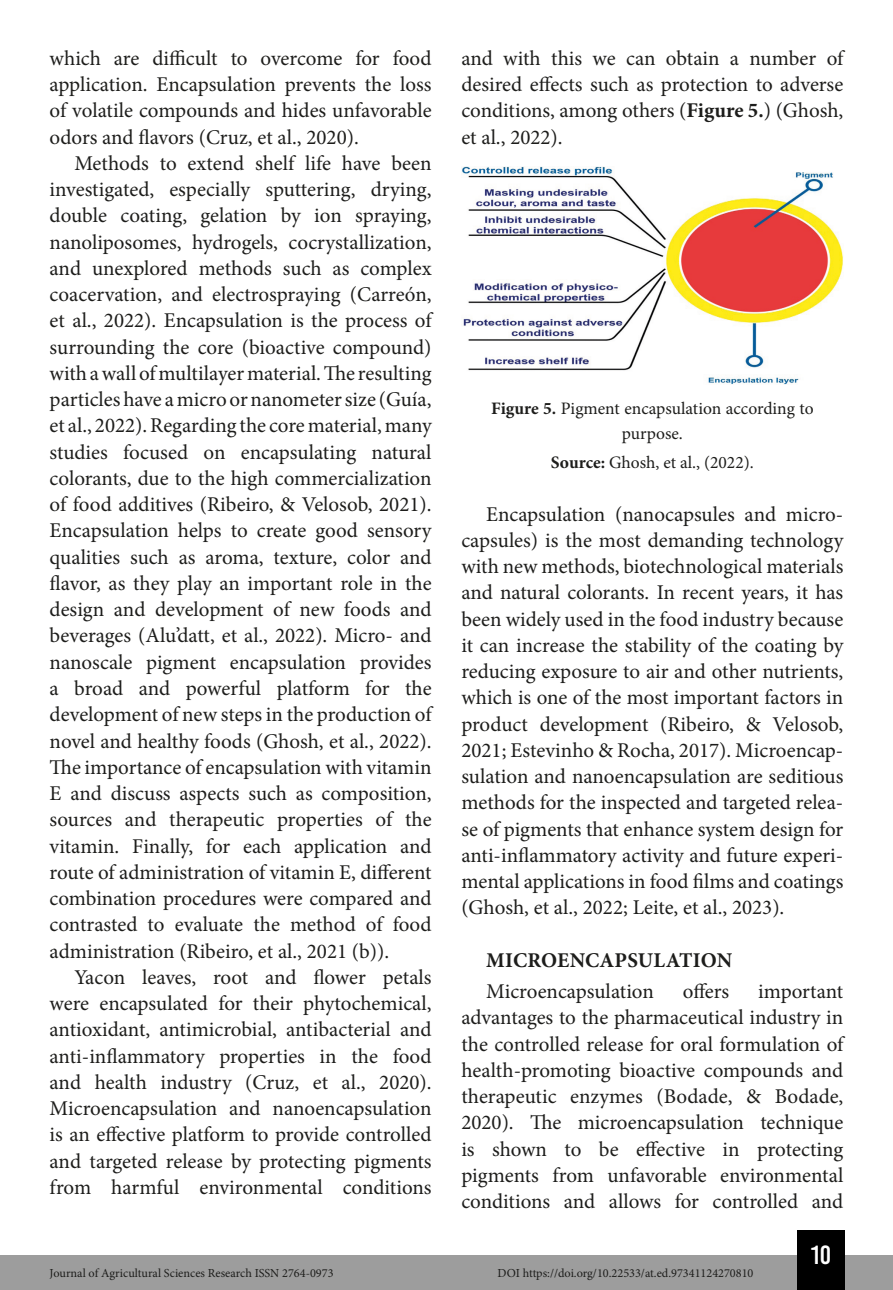
<style>
.page{position:relative;width:893px;height:1290px;background:#fff}
.page>*{position:absolute;margin:0;border:0;box-sizing:border-box;transform-origin:0 0}
.t1{font:26.25px "Bebas Kai";color:#fff}
.TXT{font:21px/26.2px "Minion Pro";color:#1d1d1b;text-align:justify}
.SUB{font:700 21px "Minion Pro";letter-spacing:.01em;color:#1d1d1b}
.Info_Imagem{font:17.5px/24.5px "Minion Pro";color:#1d1d1b;text-align:center}
.t2{font:12.25px "Minion Pro";color:#1d1d1b}
.s1{font-weight:700}
</style>
<div class="page">
<div style="left:0;top:1255px;width:893px;height:35px;background:#9d9d9d"></div>
<div style="left:797px;top:1230px;width:48px;height:60px;background:#000"></div>
<img style="left:462px;top:167px;width:381px;height:218px">
<p class="TXT" style="left:50px;top:45px;width:383px">which are difficult to overcome for food application. Encapsulation prevents the loss of volatile compounds and hides unfavorable odors and flavors (Cruz, et al., 2020).</p>
<p class="TXT" style="left:50px;top:150px;width:384px;text-indent:25px">Methods to extend shelf life have been investigated, especially sputtering, drying, double coating, gelation by ion spraying, nanoliposomes, hydrogels, cocrystallization, and unexplored methods such as complex coacervation, and electrospraying (Carreón, et al., 2022). Encapsulation is the process of surrounding the core (bioactive compound) with a wall of multilayer material. The resulting particles have a micro or nanometer size (Guía, et al., 2022). Regarding the core material, many studies focused on encapsulating natural colorants, due to the high commercialization of food additives (Ribeiro, &amp; Velosob, 2021).<br>Encapsulation helps to create good sensory qualities such as aroma, texture, color and flavor, as they play an important role in the design and development of new foods and beverages (Alu’datt, et al., 2022). Micro- and nanoscale pigment encapsulation provides a broad and powerful platform for the development of new steps in the production of novel and healthy foods (Ghosh, et al., 2022).<br>The importance of encapsulation with vitamin E and discuss aspects such as composition, sources and therapeutic properties of the vitamin. Finally, for each application and route of administration of vitamin E, different combination procedures were compared and contrasted to evaluate the method of food administration (Ribeiro, et al., 2021 (b)).</p>
<p class="TXT" style="left:50px;top:964px;width:383px;text-indent:25px">Yacon leaves, root and flower petals were encapsulated for their phytochemical, antioxidant, antimicrobial, antibacterial and anti-inflammatory properties in the food and health industry (Cruz, et al., 2020).<br>Microencapsulation and nanoencapsulation is an effective platform to provide controlled and targeted release by protecting pigments from harmful environmental conditions</p>
<p class="TXT" style="left:461px;top:45px;width:384px">and with this we can obtain a number of desired effects such as protection to adverse conditions, among others (<span class="s1">Figure 5.</span>) (Ghosh, et al., 2022).</p>
<p class="Info_Imagem" style="left:491px;top:396px;width:324px"><span class="s1">Figure 5.</span> Pigment encapsulation according to purpose.</p>
<p class="Info_Imagem" style="left:551px;top:450px;width:204px"><span class="s1">Source:</span> Ghosh, et al., (2022).</p>
<p class="TXT" style="left:461px;top:501px;width:384px;text-indent:25px">Encapsulation (nanocapsules and micro&shy;capsules) is the most demanding technology with new methods, biotechnological materials and natural colorants. In recent years, it has been widely used in the food industry because it can increase the stability of the coating by reducing exposure to air and other nutrients, which is one of the most important factors in product development (Ribeiro, &amp; Velosob, 2021; Estevinho &amp; Rocha, 2017). Microencap&shy;sulation and nanoencapsulation are seditious methods for the inspected and targeted relea&shy;se of pigments that enhance system design for anti-inflammatory activity and future experi&shy;mental applications in food films and coatings (Ghosh, et al., 2022; Leite, et al., 2023).</p>
<p class="SUB" style="left:486px;top:945px;width:248px">MICROENCAPSULATION</p>
<p class="TXT" style="left:486px;top:978px;width:169px">Microencapsulation</p>
<p class="TXT" style="left:683px;top:978px;width:48px">offers</p>
<p class="TXT" style="left:461px;top:978px;width:384px;text-indent:297px">important advantages to the pharmaceutical industry in the controlled release for oral formulation of health-promoting bioactive compounds and therapeutic enzymes (Bodade, &amp; Bodade, 2020). The microencapsulation technique is shown to be effective in protecting pigments from unfavorable environmental conditions and allows for controlled and</p>
<p class="t1" style="left:811px;top:1241px;width:22px">10</p>
<p class="t2" style="left:50px;top:1265px;width:285px">Journal of Agricultural Sciences Research ISSN 2764-0973</p>
<p class="t2" style="left:498px;top:1265px;width:257px">DOI https://doi.org/10.22533/at.ed.97341124270810</p>
</div>
